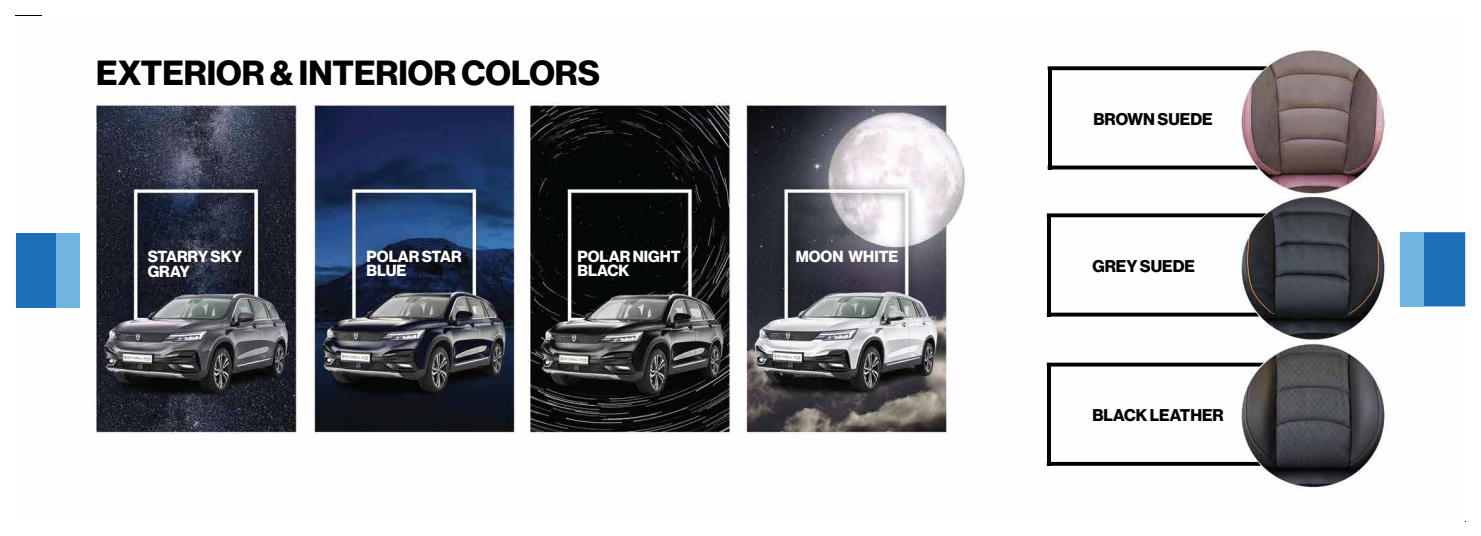
<style>
.page{position:relative;width:1481px;height:536px;background:#fff}
.page>*{position:absolute;margin:0;border:0;box-sizing:border-box;transform-origin:0 0}
.t1{font:700 34.12px "Neue Haas Display";color:#010101}
.t2{font:700 16.62px "Neue Haas Display";color:#010101}
.t3{font:700 15.75px/14.4px "Neue Haas Display";color:#fff}
</style>
<div class="page">
<svg style="left:15px;top:15px;width:27px;height:1px"></svg>
<img style="left:16px;top:50px;width:1449px;height:440px">
<div style="left:16px;top:233px;width:64px;height:74px;background:#1c70b8"></div>
<div style="left:56px;top:233px;width:23px;height:74px;background:#6fb5e0"></div>
<div style="left:1399px;top:232px;width:66px;height:74px;background:#1c70b8"></div>
<div style="left:1400px;top:232px;width:23px;height:74px;background:#6fb5e0"></div>
<svg style="left:1047px;top:70px;width:4px;height:95px"></svg>
<svg style="left:1047px;top:165px;width:211px;height:4px"></svg>
<svg style="left:1047px;top:66px;width:220px;height:4px"></svg>
<svg style="left:1046px;top:217px;width:4px;height:95px"></svg>
<svg style="left:1046px;top:312px;width:213px;height:4px"></svg>
<svg style="left:1046px;top:213px;width:220px;height:4px"></svg>
<svg style="left:1046px;top:366px;width:4px;height:95px"></svg>
<svg style="left:1046px;top:461px;width:215px;height:4px"></svg>
<svg style="left:1046px;top:362px;width:217px;height:4px"></svg>
<h1 class="t1" style="left:96px;top:53px;width:505px">EXTERIOR &amp; INTERIOR COLORS</h1>
<p class="t3" style="left:148px;top:249px;width:96px">STARRY SKY<br>GRAY</p>
<p class="t3" style="left:366px;top:249px;width:97px">POLAR STAR<br>BLUE</p>
<p class="t3" style="left:577px;top:249px;width:105px">POLAR NIGHT<br>BLACK</p>
<p class="t3" style="left:795px;top:249px;width:104px">MOON WHITE</p>
<p class="t2" style="left:1093px;top:109px;width:121px">BROWN SUEDE</p>
<p class="t2" style="left:1092px;top:256px;width:104px">GREY SUEDE</p>
<p class="t2" style="left:1092px;top:405px;width:133px">BLACK LEATHER</p>
</div>
